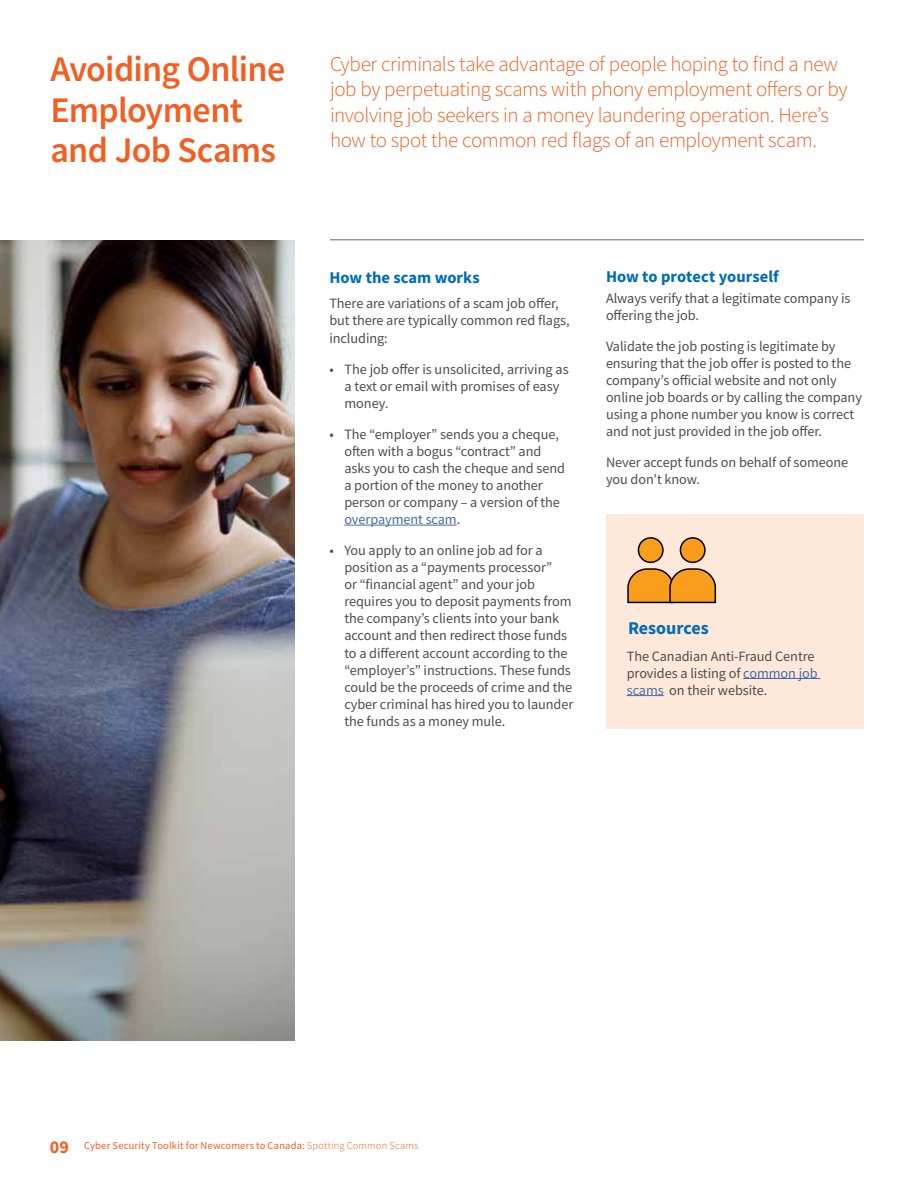
<style>
.page{position:relative;width:918px;height:1188px;background:#fff}
.page>*{position:absolute;margin:0;border:0;box-sizing:border-box;transform-origin:0 0}
.t1{font:600 36px/40.5px "Source Sans Pro";letter-spacing:-.02em;color:#f15f22}
.t2{font:300 21px/25.2px "Source Sans Pro";letter-spacing:-.02em;color:#f15f22}
.t3{font:700 18px "Source Sans Pro";color:#006cb7}
.t4{font:700 16.5px "Source Sans Pro";letter-spacing:.005em;color:#006cb7}
.t5{font:14.25px/17.1px "Source Sans Pro";letter-spacing:-.005em;color:#4d4d4f}
.t6{font:10.5px "Source Sans Pro";letter-spacing:.015em;color:#f15f22}
.s1{color:#456da9}
.s2{font-weight:700;font-size:18px}
.s3{font-weight:300}
</style>
<div class="page">
<hr style="left:330px;top:240px;width:534px;height:1px;background:#636466">
<img style="left:0;top:240px;width:295px;height:800px">
<hr style="left:344px;top:525px;width:113px;height:1px;background:#456da9">
<div style="left:606px;top:514px;width:258px;height:215px;background:#fee8da"></div>
<hr style="left:743px;top:678px;width:77px;height:1px;background:#456da9">
<hr style="left:627px;top:695px;width:37px;height:1px;background:#456da9">
<svg style="left:627px;top:568px;width:90px;height:36px;background:#dc9431"></svg>
<div style="left:638px;top:538px;width:25px;height:24px;background:#f99d1c;border-radius:50%"></div>
<div style="left:638px;top:537px;width:26px;height:26px;border:2px solid #000;border-radius:50%"></div>
<div style="left:680px;top:538px;width:25px;height:24px;background:#f99d1c;border-radius:50%"></div>
<div style="left:680px;top:537px;width:26px;height:26px;border:2px solid #000;border-radius:50%"></div>
<h1 class="t1" style="left:50px;top:48px;width:236px">Avoiding Online<br>Employment and Job Scams</h1>
<p class="t2" style="left:330px;top:52px;width:519px">Cyber criminals take advantage of people hoping to find a new job by perpetuating scams with phony employment offers or by involving job seekers in a money laundering operation. Here’s how to spot the common red flags of an employment scam.</p>
<p class="t4" style="left:329px;top:266px;width:152px">How the scam works</p>
<p class="t5" style="left:329px;top:294px;width:242px;line-height:18px">There are variations of a scam job offer, but there are typically common red flags, including:</p>
<p class="t5" style="left:344px;top:361px;width:226px;text-indent:-15px">• The job offer is unsolicited, arriving as a text or email with promises of easy money.</p>
<p class="t5" style="left:344px;top:426px;width:222px;text-indent:-15px">• The “employer” sends you a cheque, often with a bogus “contract” and asks you to cash the cheque and send a portion of the money to another person or company – a version of the <span class="s1">overpayment scam</span>.</p>
<p class="t5" style="left:344px;top:542px;width:231px;text-indent:-15px">• You apply to an online job ad for a position as a “payments processor”<br>or “financial agent” and your job requires you to deposit payments from the company’s clients into your bank account and then redirect those funds to a different account according to the “employer’s” instructions. These funds could be the proceeds of crime and the cyber criminal has hired you to launder the funds as a money mule.</p>
<p class="t4" style="left:606px;top:265px;width:174px">How to protect yourself</p>
<p class="t5" style="left:606px;top:290px;width:246px">Always verify that a legitimate company is offering the job.</p>
<p class="t5" style="left:606px;top:338px;width:258px">Validate the job posting is legitimate by ensuring that the job offer is posted to the company’s official website and not only online job boards or by calling the company using a phone number you know is correct and not just provided in the job offer.</p>
<p class="t5" style="left:606px;top:454px;width:244px">Never accept funds on behalf of someone you don’t know.</p>
<p class="t3" style="left:628px;top:616px;width:82px">Resources</p>
<p class="t5" style="left:627px;top:647px;width:192px">The Canadian Anti-Fraud Centre provides a listing of <span class="s1">common job scams</span> on their website.</p>
<p class="t6" style="left:50px;top:1139px;width:370px"><span class="s2">09</span> Cyber Security Toolkit for Newcomers to Canada: <span class="s3">Spotting Common Scams</span></p>
</div>
